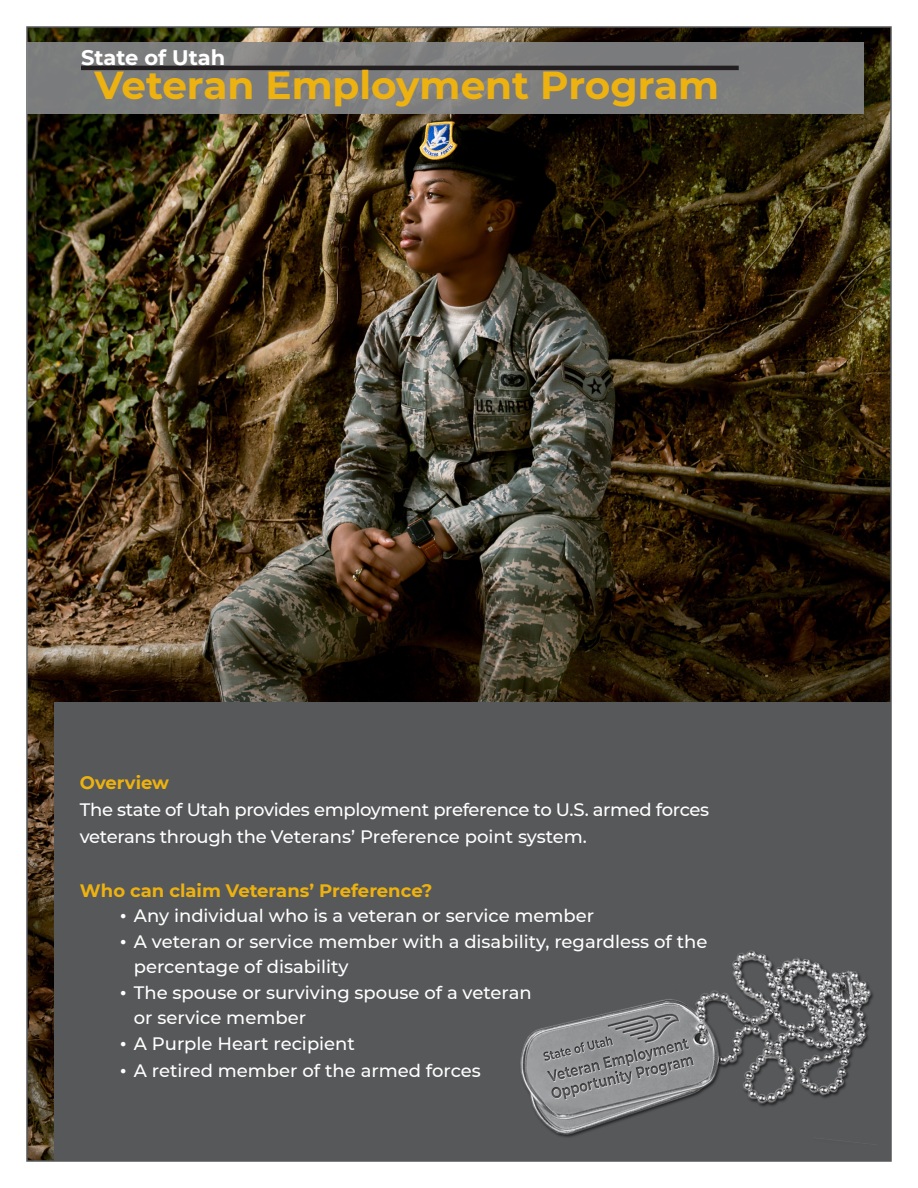
<style>
.page{position:relative;width:918px;height:1188px;background:#fff}
.page>*{position:absolute;margin:0;border:0;box-sizing:border-box;transform-origin:0 0}
.t1{font:700 39px "Montserrat";color:#edb20f}
.t2{font:700 21px "Montserrat";color:#fff}
.t3{font:500 18px/25.5px "Montserrat";color:#fff}
.t4{font:500 18px/27px "Montserrat";letter-spacing:-.02em;color:#fff}
.t5{font:700 18px "Montserrat";color:#edb20f}
.s1{font-family:"Academy Engraved Let Plain";font-weight:400}
</style>
<div class="page">
<img style="left:29px;top:29px;width:860px;height:1130px">
<svg style="left:28px;top:42px;width:836px;height:71px;background:#7c7d7e"></svg>
<div style="left:54px;top:702px;width:837px;height:459px;background:#57585a"></div>
<img style="left:520px;top:950px;width:353px;height:187px">
<hr style="left:81px;top:66px;width:658px;height:4px;background:#231f20">
<p class="t2" style="left:81px;top:43px;width:146px">State of Utah</p>
<p class="t1" style="left:94px;top:57px;width:626px">Veteran Employment Program</p>
<p class="t5" style="left:80px;top:769px;width:91px">Overview</p>
<p class="t4" style="left:80px;top:795px;width:631px">The state of Utah provides employment preference to U.S. armed forces veterans through the Veterans’ Preference point system.</p>
<p class="t5" style="left:80px;top:877px;width:354px">Who can claim Veterans’ Preference?</p>
<p class="t3" style="left:120px;top:902px;width:475px"><span class="s1">•</span> Any individual who is a veteran or service member</p>
<p class="t3" style="left:134px;top:928px;width:575px;text-indent:-14px"><span class="s1">•</span> A veteran or service member with a disability, regardless of the percentage of disability</p>
<p class="t3" style="left:134px;top:979px;width:399px;text-indent:-14px"><span class="s1">•</span> The spouse or surviving spouse of a veteran or service member</p>
<p class="t3" style="left:120px;top:1030px;width:236px"><span class="s1">•</span> A Purple Heart recipient</p>
<p class="t3" style="left:120px;top:1057px;width:362px"><span class="s1">•</span> A retired member of the armed forces</p>
</div>
